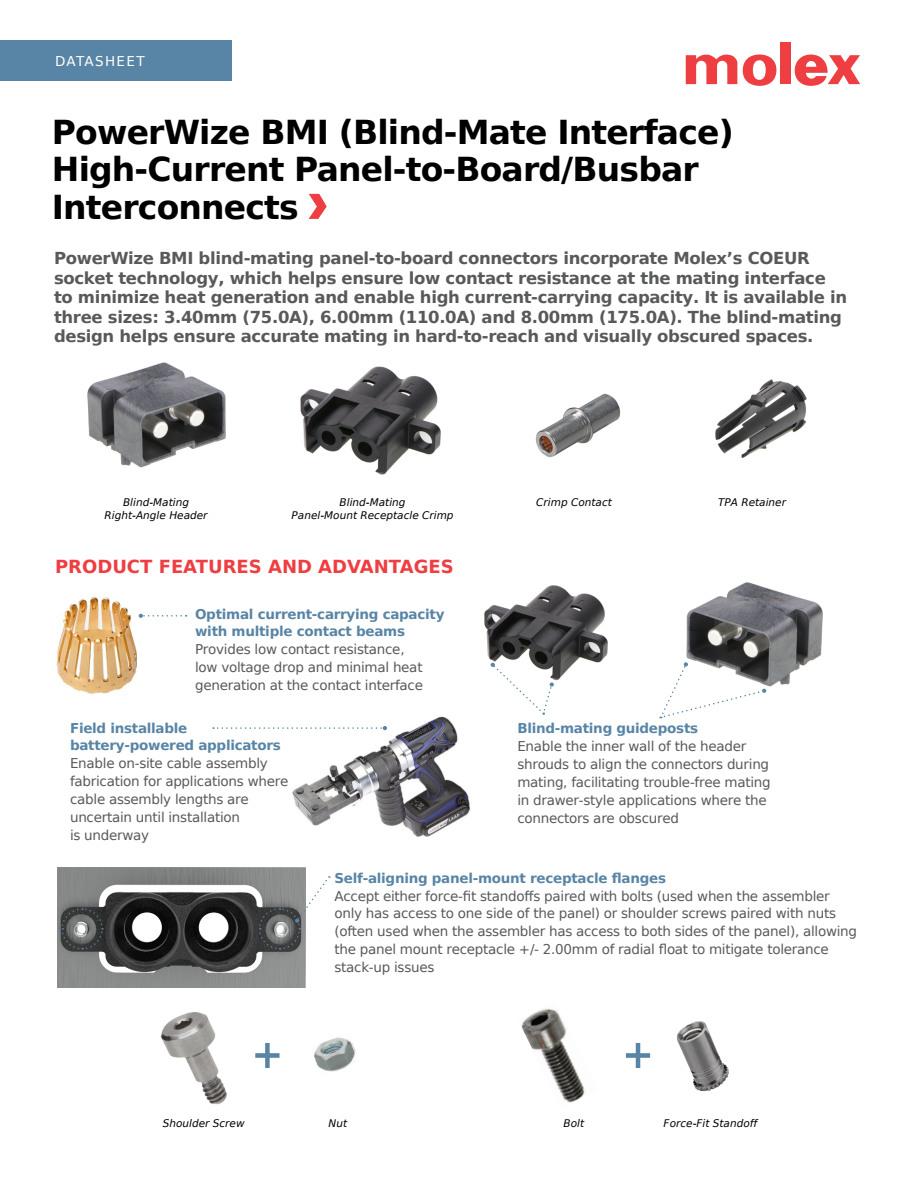
<style>
.page{position:relative;width:918px;height:1188px;background:#fff}
.page>*{position:absolute;margin:0;border:0;box-sizing:border-box;transform-origin:0 0}
.t1{font:700 33px/37.5px "Bitstream Vera Sans";letter-spacing:-.025em;color:#000}
.t2{font:700 18px "Bitstream Vera Sans";color:#ef3e42}
.t3{font:700 16.5px/19.5px "Bitstream Vera Sans";letter-spacing:-.02em;color:#58595b}
.t4{font:13.5px/18px "Bitstream Vera Sans";letter-spacing:-.02em;color:#58595b}
.t5{font:700 13.5px/16.5px "Bitstream Vera Sans";letter-spacing:-.02em;color:#5884a5}
.t6{font:13.5px "Bitstream Vera Sans";letter-spacing:.1em;color:#fff}
.t7{font:italic 10.5px/13.5px "Bitstream Vera Sans";color:#000;text-align:center}
</style>
<div class="page">
<div style="left:0;top:40px;width:231px;height:41px;background:#5884a5"></div>
<div style="left:780px;top:43px;width:10px;height:41px;background:#ef3e42"></div>
<svg style="left:743px;top:55px;width:33px;height:31px"></svg>
<svg style="left:686px;top:54px;width:51px;height:30px"></svg>
<svg style="left:795px;top:55px;width:65px;height:31px"></svg>
<img style="left:87px;top:362px;width:139px;height:106px">
<img style="left:535px;top:393px;width:86px;height:64px">
<img style="left:300px;top:366px;width:141px;height:109px">
<img style="left:715px;top:379px;width:92px;height:79px">
<svg style="left:309px;top:194px;width:18px;height:25px"></svg>
<img style="left:56px;top:596px;width:83px;height:98px">
<img style="left:292px;top:716px;width:179px;height:121px">
<img style="left:484px;top:585px;width:124px;height:96px">
<img style="left:686px;top:582px;width:136px;height:105px">
<img style="left:57px;top:868px;width:248px;height:120px">
<img style="left:160px;top:1012px;width:67px;height:93px">
<img style="left:314px;top:1037px;width:42px;height:35px">
<img style="left:677px;top:1021px;width:52px;height:70px">
<svg style="left:255px;top:1043px;width:25px;height:25px"></svg>
<svg style="left:626px;top:1043px;width:24px;height:25px"></svg>
<img style="left:521px;top:1008px;width:65px;height:95px">
<svg style="left:139px;top:614px;width:48px;height:4px"></svg>
<svg style="left:660px;top:662px;width:106px;height:56px"></svg>
<svg style="left:491px;top:663px;width:63px;height:52px"></svg>
<svg style="left:213px;top:726px;width:174px;height:4px"></svg>
<svg style="left:61px;top:907px;width:43px;height:43px;background:#565859"></svg>
<svg style="left:258px;top:876px;width:72px;height:74px"></svg>
<p class="t6" style="left:55px;top:53px;width:91px">DATASHEET</p>
<h1 class="t1" style="left:52px;top:114px;width:683px">PowerWize BMI (Blind-Mate Interface)<br>High-Current Panel-to-Board/Busbar<br>Interconnects</h1>
<p class="t3" style="left:54px;top:249px;width:795px">PowerWize BMI blind-mating panel-to-board connectors incorporate Molex’s COEUR socket technology, which helps ensure low contact resistance at the mating interface to minimize heat generation and enable high current-carrying capacity. It is available in three sizes: 3.40mm (75.0A), 6.00mm (110.0A) and 8.00mm (175.0A). The blind-mating design helps ensure accurate mating in hard-to-reach and visually obscured spaces.</p>
<p class="t7" style="left:105px;top:495px;width:104px">Blind-Mating<br>Right-Angle Header</p>
<p class="t7" style="left:340px;top:495px;width:68px">Blind-Mating</p>
<p class="t7" style="left:536px;top:495px;width:77px">Crimp Contact</p>
<p class="t7" style="left:292px;top:509px;width:164px">Panel-Mount Receptacle Crimp</p>
<h2 class="t2" style="left:55px;top:557px;width:400px">PRODUCT FEATURES AND ADVANTAGES</h2>
<p class="t7" style="left:718px;top:495px;width:69px">TPA Retainer</p>
<p class="t5" style="left:195px;top:607px;width:251px">Optimal current-carrying capacity with multiple contact beams</p>
<p class="t4" style="left:195px;top:640px;width:229px">Provides low contact resistance, low voltage drop and minimal heat generation at the contact interface</p>
<p class="t5" style="left:70px;top:720px;width:212px">Field installable battery-powered applicators</p>
<p class="t4" style="left:70px;top:754px;width:220px">Enable on-site cable assembly fabrication for applications where cable assembly lengths are uncertain until installation<br>is underway</p>
<p class="t5" style="left:517px;top:720px;width:182px">Blind-mating guideposts</p>
<p class="t4" style="left:517px;top:738px;width:255px">Enable the inner wall of the header shrouds to align the connectors during mating, facilitating trouble-free mating in drawer-style applications where the connectors are obscured</p>
<p class="t5" style="left:334px;top:870px;width:333px">Self-aligning panel-mount receptacle flanges</p>
<p class="t4" style="left:334px;top:887px;width:524px">Accept either force-fit standoffs paired with bolts (used when the assembler only has access to one side of the panel) or shoulder screws paired with nuts (often used when the assembler has access to both sides of the panel), allowing the panel mount receptacle +/- 2.00mm of radial float to mitigate tolerance stack-up issues</p>
<p class="t7" style="left:163px;top:1117px;width:83px">Shoulder Screw</p>
<p class="t7" style="left:329px;top:1117px;width:20px">Nut</p>
<p class="t7" style="left:564px;top:1117px;width:22px">Bolt</p>
<p class="t7" style="left:664px;top:1117px;width:95px">Force-Fit Standoff</p>
</div>
